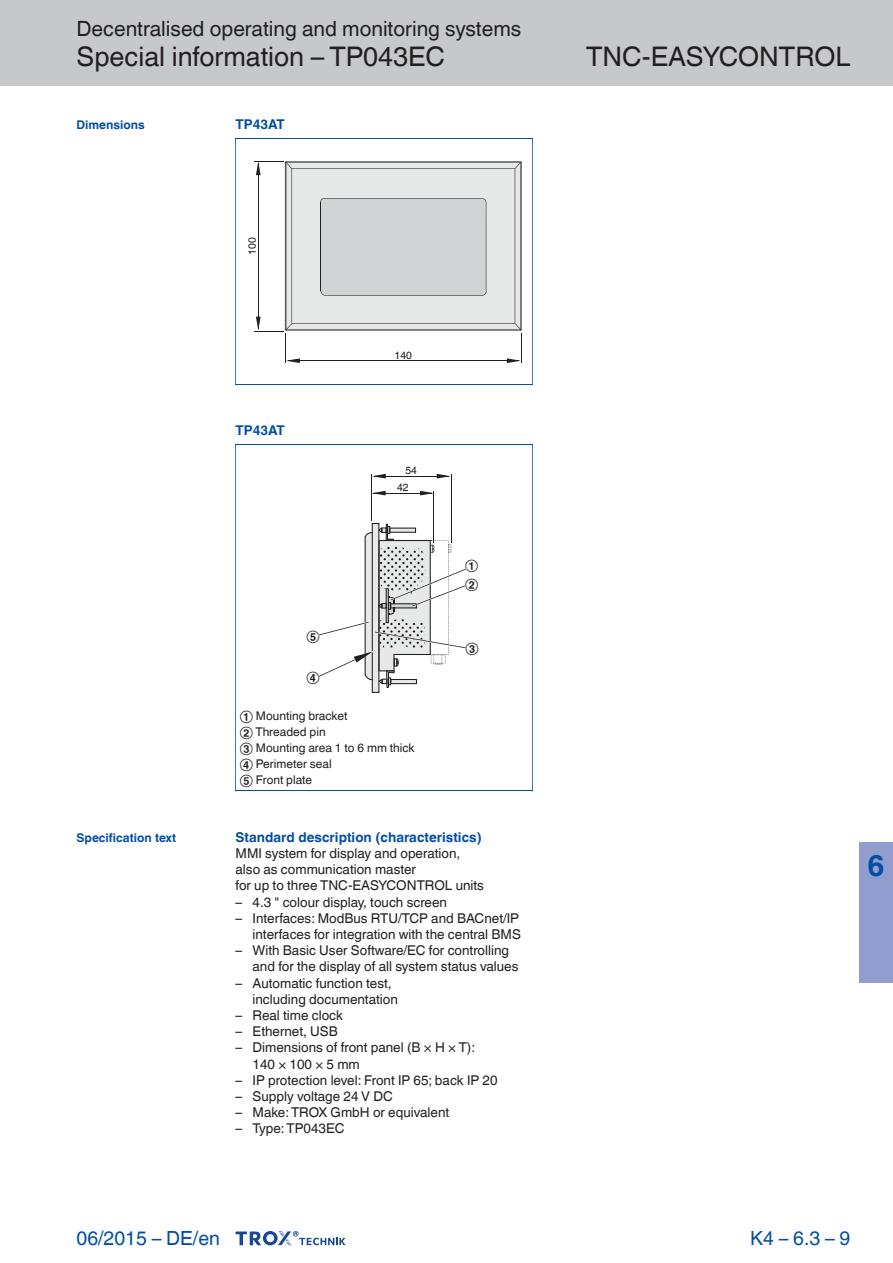
<style>
.page{position:relative;width:893px;height:1263px;background:#fff}
.page>*{position:absolute;margin:0;border:0;box-sizing:border-box;transform-origin:0 0}
.t1{font:700 30px "TROX Helvetica";color:#034ea2}
.t2{font:27px "TROX Helvetica";color:#231f20}
.t3{font:21px "TROX Helvetica";color:#231f20}
.t4{font:19.5px "TROX Helvetica";color:#034ea2}
.t5{font:13.5px/16.2px "TROX Helvetica";color:#231f20}
.t6{font:700 13.5px "TROX Helvetica";color:#034ea2}
.t7{font:12px/15.8px "TROX Helvetica";color:#231f20}
.t8{font:700 12px "TROX Helvetica";color:#034ea2}
.t9{font:12px/18.6px "TROX Helvetica";color:#1c1c1a}
.t10{font:10.5px/17.4px "TROX Helvetica";color:#1c1c1a}
</style>
<div class="page">
<div style="left:0;top:0;width:893px;height:85px;background:#c6c8ca"></div>
<div style="left:859px;top:842px;width:34px;height:140px;background:#929dcf"></div>
<svg style="left:285px;top:161px;width:236px;height:170px;background:#d7d8d8"></svg>
<hr style="left:254px;top:161px;width:30px;height:1px;background:#231f20">
<hr style="left:254px;top:331px;width:30px;height:1px;background:#231f20">
<hr style="left:258px;top:163px;width:1px;height:166px;background:#231f20">
<svg style="left:256px;top:162px;width:5px;height:13px"></svg>
<svg style="left:256px;top:317px;width:5px;height:14px"></svg>
<hr style="left:286px;top:333px;width:1px;height:30px;background:#231f20">
<hr style="left:521px;top:333px;width:1px;height:30px;background:#231f20">
<hr style="left:288px;top:360px;width:231px;height:1px;background:#231f20">
<svg style="left:286px;top:358px;width:14px;height:5px"></svg>
<svg style="left:507px;top:358px;width:14px;height:5px"></svg>
<hr style="left:235px;top:138px;width:1px;height:247px;background:#034ea2">
<hr style="left:532px;top:138px;width:1px;height:247px;background:#034ea2">
<hr style="left:235px;top:138px;width:297px;height:1px;background:#034ea2">
<hr style="left:235px;top:384px;width:297px;height:1px;background:#034ea2">
<hr style="left:372px;top:474px;width:1px;height:47px;background:#231f20">
<hr style="left:433px;top:491px;width:1px;height:52px;background:#231f20">
<hr style="left:451px;top:474px;width:1px;height:69px;background:#231f20">
<hr style="left:374px;top:476px;width:75px;height:1px;background:#231f20">
<svg style="left:372px;top:474px;width:14px;height:4px"></svg>
<svg style="left:437px;top:474px;width:14px;height:4px"></svg>
<hr style="left:374px;top:493px;width:58px;height:1px;background:#231f20">
<svg style="left:372px;top:491px;width:14px;height:4px"></svg>
<svg style="left:420px;top:491px;width:13px;height:4px"></svg>
<svg style="left:318px;top:523px;width:149px;height:170px"></svg>
<svg style="left:318px;top:622px;width:51px;height:13px"></svg>
<hr style="left:235px;top:445px;width:1px;height:346px;background:#034ea2">
<hr style="left:532px;top:445px;width:1px;height:346px;background:#034ea2">
<hr style="left:235px;top:445px;width:297px;height:1px;background:#034ea2">
<hr style="left:235px;top:790px;width:297px;height:1px;background:#034ea2">
<svg style="left:236px;top:1231px;width:110px;height:15px"></svg>
<h3 class="t3" style="left:76px;top:12px;width:446px">Decentralised operating and monitoring systems</h3>
<h2 class="t2" style="left:76px;top:35px;width:370px">Special information – TP043EC</h2>
<h2 class="t2" style="left:586px;top:35px;width:266px">TNC-EASYCONTROL</h2>
<p class="t8" style="left:76px;top:115px;width:70px">Dimensions</p>
<p class="t6" style="left:236px;top:113px;width:51px">TP43AT</p>
<p class="t10" style="left:242px;top:255px;width:19px;rotate:-90deg">100</p>
<p class="t8" style="left:76px;top:827px;width:101px">Specification text</p>
<p class="t6" style="left:236px;top:419px;width:51px">TP43AT</p>
<p class="t9" style="left:306px;top:628px;width:15px">ݦ</p>
<p class="t9" style="left:306px;top:669px;width:15px">ݥ</p>
<p class="t10" style="left:395px;top:345px;width:19px">140</p>
<p class="t10" style="left:397px;top:460px;width:22px;text-indent:8px">54<br>42</p>
<p class="t7" style="left:240px;top:707px;width:176px">① Mounting bracket<br>② Threaded pin<br>③ Mounting area 1 to 6 mm thick<br>④ Perimeter seal<br>⑤ Front plate</p>
<p class="t9" style="left:465px;top:557px;width:15px">ݢ ݣ</p>
<p class="t9" style="left:465px;top:640px;width:15px">ݤ</p>
<p class="t6" style="left:236px;top:826px;width:248px">Standard description (characteristics)</p>
<p class="t5" style="left:236px;top:844px;width:250px">MMI system for display and operation, also as communication master<br>for up to three TNC- EASYCONTROL units</p>
<p class="t5" style="left:236px;top:892px;width:213px">– 4.3 " colour display, touch screen</p>
<p class="t5" style="left:236px;top:908px;width:287px;text-align:right">– Interfaces: ModBus RTU/TCP and BACnet/IP interfaces for integration with the central BMS</p>
<p class="t5" style="left:253px;top:941px;width:267px;text-indent:-17px">– With Basic User Software/EC for controlling and for the display of all system status values</p>
<p class="t5" style="left:253px;top:973px;width:147px;text-indent:-17px">– Automatic function test, including documentation</p>
<p class="t5" style="left:236px;top:1006px;width:109px">– Real time clock</p>
<p class="t5" style="left:236px;top:1022px;width:104px">– Ethernet, USB</p>
<p class="t5" style="left:253px;top:1038px;width:224px;text-indent:-17px">– Dimensions of front panel (B × H × T):<br>140 × 100 × 5 mm</p>
<p class="t5" style="left:236px;top:1070px;width:263px">– IP protection level: Front IP 65; back IP 20</p>
<p class="t5" style="left:236px;top:1087px;width:159px">– Supply voltage 24 V DC</p>
<p class="t5" style="left:236px;top:1103px;width:215px">– Make: TROX GmbH or equivalent</p>
<p class="t5" style="left:236px;top:1119px;width:110px">– Type: TP043EC</p>
<h3 class="t4" style="left:76px;top:1222px;width:145px">06/2015 – DE/en</h3>
<h1 class="t1" style="left:867px;top:841px;width:19px">6</h1>
<h3 class="t4" style="left:750px;top:1222px;width:102px">K 4 – 6.3 – 9</h3>
</div>
